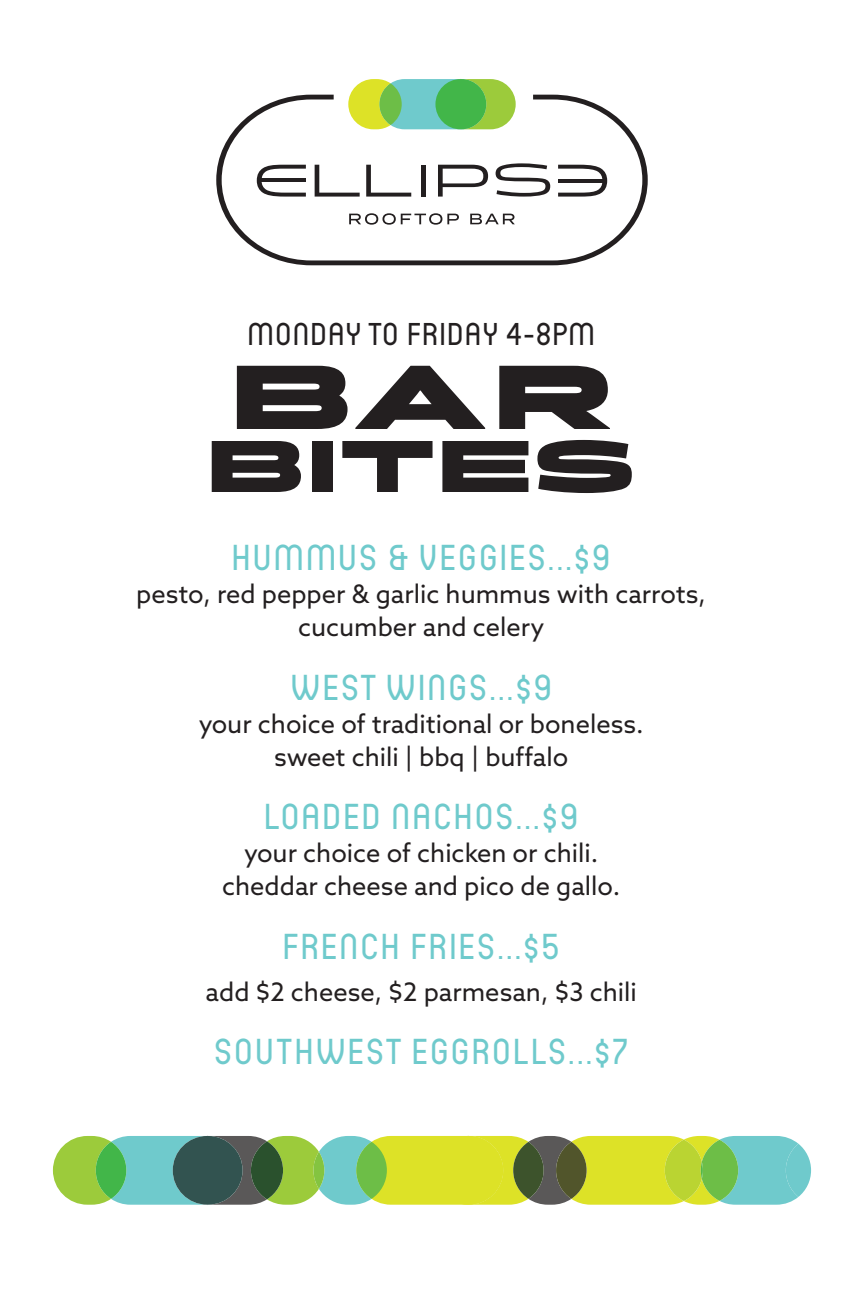
<style>
.page{position:relative;width:864px;height:1296px;background:#fff}
.page>*{position:absolute;margin:0;border:0;box-sizing:border-box;transform-origin:0 0}
.header_H1{font:900 93px "Briller";color:#231f20}
.header_H1-2{font:900 75px "Briller";letter-spacing:.06em;color:#231f20}
.H3_descriptions{font:500 36px "Circula";letter-spacing:.1em;color:#6fcacc}
.H2_title{font:500 36px "Circula";letter-spacing:.1em;color:#6fcacc}
.header_H1-3{font:500 31.5px "Circula";letter-spacing:.08em;color:#231f20}
.H3_descriptions-2{font:25.5px/33px "Azo Sans";color:#231f20;text-align:center}
</style>
<div class="page">
<div style="left:379px;top:79px;width:107px;height:50px;background:#6fcacc;border-radius:25px"></div>
<svg style="left:466px;top:79px;width:48px;height:16px"></svg>
<div style="left:435px;top:79px;width:51px;height:50px;background:#42b649;border-radius:25px"></div>
<svg style="left:350px;top:79px;width:40px;height:16px"></svg>
<svg style="left:379px;top:83px;width:23px;height:42px"></svg>
<svg style="left:216px;top:95px;width:432px;height:170px"></svg>
<div style="left:356px;top:1136px;width:147px;height:69px;background:#dde227;border-radius:34px"></div>
<div style="left:356px;top:1142px;width:31px;height:57px;background:#6dbe47;border-radius:50%"></div>
<div style="left:786px;top:1144px;width:25px;height:53px;background:#6fcacc;border-radius:50%"></div>
<svg style="left:468px;top:1136px;width:330px;height:69px;background:#b1d059"></svg>
<div style="left:513px;top:1142px;width:31px;height:57px;background:#3d532c;border-radius:50%"></div>
<div style="left:556px;top:1142px;width:31px;height:57px;background:#51552b;border-radius:50%"></div>
<svg style="left:53px;top:1136px;width:319px;height:69px;background:#74a87d"></svg>
<div style="left:96px;top:1142px;width:30px;height:57px;background:#42b649;border-radius:50%"></div>
<p class="header_H1-3" style="left:248px;top:315px;width:348px">MONDAY TO FRIDAY 4-8PM</p>
<p class="header_H1" style="left:231px;top:335px;width:381px">BAR</p>
<p class="header_H1-2" style="left:207px;top:416px;width:429px">BITES</p>
<p class="H2_title" style="left:233px;top:536px;width:379px">HUMMUS &amp; VEGGIES...$9</p>
<p class="H3_descriptions-2" style="left:136px;top:577px;width:571px">pesto, red pepper &amp; garlic hummus with carrots, cucumber and celery</p>
<p class="H3_descriptions" style="left:291px;top:666px;width:262px">WEST WINGS...$9</p>
<p class="H3_descriptions-2" style="left:199px;top:707px;width:446px">your choice of traditional or boneless. sweet chili | bbq | buffalo</p>
<p class="H3_descriptions" style="left:265px;top:795px;width:314px">LOADED NACHOS...$9</p>
<p class="H3_descriptions-2" style="left:222px;top:836px;width:400px">your choice of chicken or chili. cheddar cheese and pico de gallo.</p>
<p class="H3_descriptions" style="left:283px;top:925px;width:277px">FRENCH FRIES...$5</p>
<p class="H3_descriptions-2" style="left:206px;top:975px;width:433px">add $2 cheese, $2 parmesan, $3 chili</p>
<p class="H2_title" style="left:215px;top:1030px;width:414px">SOUTHWEST EGGROLLS...$7</p>
</div>
